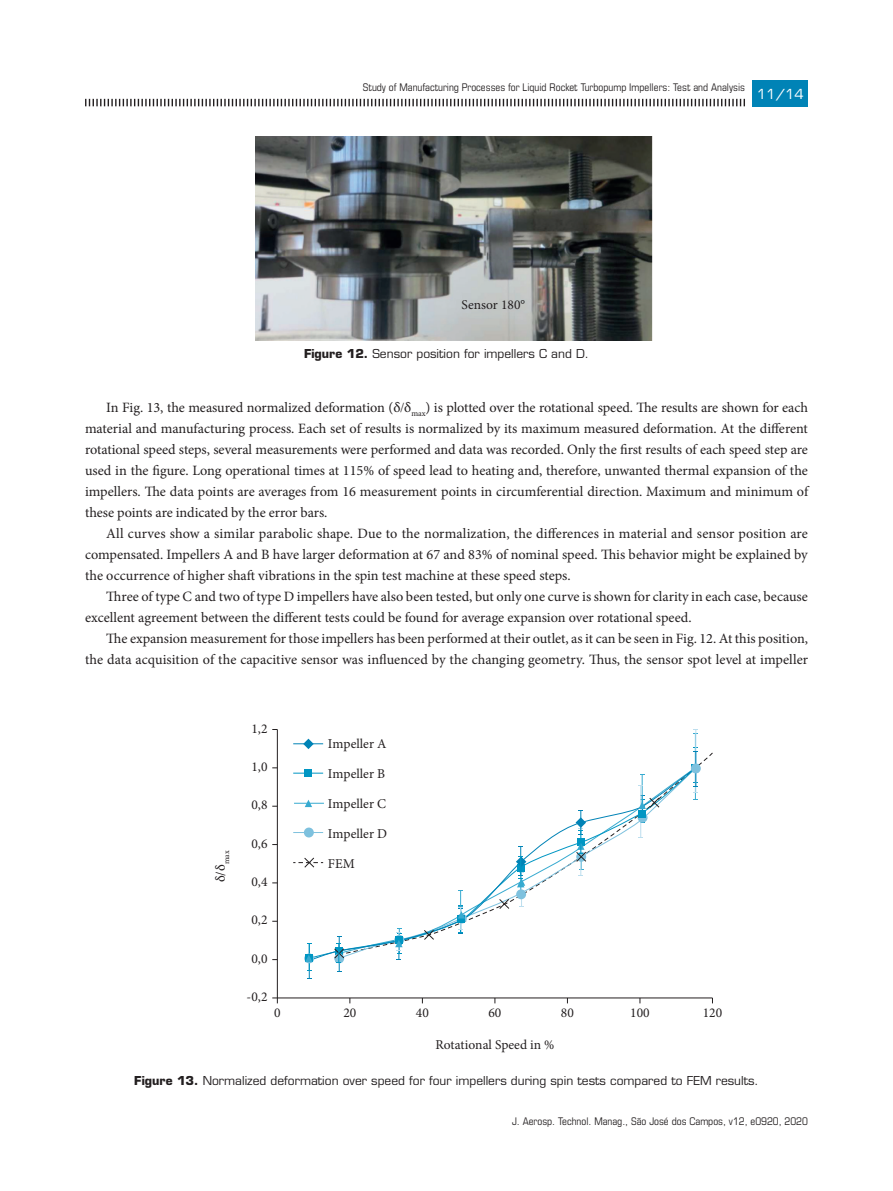
<style>
.page{position:relative;width:893px;height:1191px;background:#fff}
.page>*{position:absolute;margin:0;border:0;box-sizing:border-box;transform-origin:0 0}
.t1{font:14.25px/21px "Minion Pro";letter-spacing:-.005em;color:#231f20;text-align:justify}
.t2{font:13.5px "Minion Pro";color:#231f20}
.t3{font:13.5px "Eurostile LT Std";color:#fff}
.t4{font:12px "Eurostile LT Std";color:#231f20}
.t5{font:condensed 10.5px "Eurostile LT Std";color:#231f20}
.s1{font-weight:700}
</style>
<div class="page">
<svg style="left:85px;top:99px;width:660px;height:7px"></svg>
<div style="left:753px;top:81px;width:55px;height:25px;background:#0083b6"></div>
<img style="left:255px;top:136px;width:398px;height:204px">
<hr style="left:695px;top:729px;width:1px;height:63px;background:#bcdeee">
<svg style="left:693px;top:729px;width:5px;height:5px"></svg>
<svg style="left:693px;top:746px;width:5px;height:6px"></svg>
<hr style="left:309px;top:944px;width:1px;height:34px;background:#0083b6">
<hr style="left:339px;top:936px;width:1px;height:36px;background:#0083b6">
<svg style="left:308px;top:765px;width:391px;height:196px"></svg>
<div style="left:516px;top:889px;width:10px;height:10px;background:#7ec1de;border-radius:50%"></div>
<svg style="left:457px;top:913px;width:10px;height:10px"></svg>
<div style="left:304px;top:953px;width:10px;height:10px;background:#0096c3;border-radius:50%"></div>
<hr style="left:277px;top:729px;width:1px;height:274px;background:#231f20">
<hr style="left:272px;top:997px;width:440px;height:1px;background:#231f20">
<div style="left:305px;top:769px;width:7px;height:8px;background:#0096c3"></div>
<svg style="left:305px;top:799px;width:7px;height:8px"></svg>
<svg style="left:303px;top:738px;width:11px;height:11px"></svg>
<div style="left:304px;top:827px;width:10px;height:10px;background:#7ec1de;border-radius:50%"></div>
<svg style="left:305px;top:943px;width:7px;height:28px"></svg>
<svg style="left:423px;top:929px;width:12px;height:11px"></svg>
<svg style="left:499px;top:898px;width:11px;height:11px"></svg>
<svg style="left:395px;top:928px;width:8px;height:31px"></svg>
<svg style="left:458px;top:890px;width:7px;height:44px"></svg>
<svg style="left:638px;top:795px;width:22px;height:28px"></svg>
<div style="left:691px;top:763px;width:10px;height:10px;background:#7ec1de;border-radius:50%"></div>
<svg style="left:293px;top:857px;width:30px;height:11px"></svg>
<hr style="left:293px;top:832px;width:30px;height:1px;background:#7ec1de">
<hr style="left:294px;top:803px;width:30px;height:1px;background:#37aad0">
<hr style="left:293px;top:772px;width:30px;height:1px;background:#0096c3">
<hr style="left:293px;top:743px;width:30px;height:1px;background:#0083b6">
<svg style="left:333px;top:943px;width:12px;height:20px"></svg>
<svg style="left:516px;top:846px;width:10px;height:48px"></svg>
<svg style="left:575px;top:810px;width:12px;height:66px"></svg>
<p class="t5" style="left:363px;top:81px;width:384px">Study of Manufacturing Processes for Liquid Rocket Turbopump Impellers: Test and Analysis</p>
<p class="t3" style="left:761px;top:85px;width:39px">1/14</p>
<p class="t3" style="left:757px;top:86px;width:49px">11/14</p>
<p class="t2" style="left:462px;top:296px;width:65px">Sensor 180°</p>
<p class="t4" style="left:304px;top:346px;width:286px"><span class="s1">Figure 12.</span> Sensor position for impellers C and D.</p>
<p class="t1" style="left:85px;top:396px;width:725px;text-indent:21px">In Fig. 13, the measured normalized deformation (δ δ<sub>max</sub>) is plotted over the rotational speed. The results are shown for each material and manufacturing process. Each set of results is normalized by its maximum measured deformation. At the different rotational speed steps, several measurements were performed and data was recorded. Only the first results of each speed step are used in the figure. Long operational times at 115% of speed lead to heating and, therefore, unwanted thermal expansion of the impellers. The data points are averages from 16 measurement points in circumferential direction. Maximum and minimum of these points are indicated by the error bars.</p>
<p class="t1" style="left:85px;top:522px;width:724px;text-indent:21px">All curves show a similar parabolic shape. Due to the normalization, the differences in material and sensor position are compensated. Impellers A and B have larger deformation at 67 and 83% of nominal speed. This behavior might be explained by the occurrence of higher shaft vibrations in the spin test machine at these speed steps.</p>
<p class="t1" style="left:85px;top:586px;width:724px;text-indent:21px">Three of type C and two of type D impellers have also been tested, but only one curve is shown for clarity in each case, because excellent agreement between the different tests could be found for average expansion over rotational speed.</p>
<p class="t1" style="left:85px;top:628px;width:724px;text-align:right">The expansion measurement for those impellers has been performed at their outlet, as it can be seen in Fig. 12. At this position, the data acquisition of the capacitive sensor was influenced by the changing geometry. Thus, the sensor spot level at impeller</p>
<p class="t2" style="left:211px;top:882px;width:33px;rotate:-90deg">δ/δ<sub>max</sub></p>
<p class="t2" style="left:251px;top:719px;width:18px">1,2</p>
<p class="t2" style="left:251px;top:758px;width:18px">1,0</p>
<p class="t2" style="left:251px;top:796px;width:18px">0,8</p>
<p class="t2" style="left:251px;top:834px;width:18px">0,6</p>
<p class="t2" style="left:251px;top:872px;width:18px">0,4</p>
<p class="t2" style="left:251px;top:911px;width:18px">0,2</p>
<p class="t2" style="left:251px;top:949px;width:18px">0,0</p>
<p class="t2" style="left:247px;top:987px;width:22px">-0,2</p>
<p class="t2" style="left:328px;top:734px;width:60px">Impeller A</p>
<p class="t2" style="left:328px;top:764px;width:59px">Impeller B</p>
<p class="t2" style="left:328px;top:794px;width:60px">Impeller C</p>
<p class="t2" style="left:328px;top:824px;width:61px">Impeller D</p>
<p class="t2" style="left:328px;top:854px;width:28px">FEM</p>
<p class="t2" style="left:274px;top:1004px;width:8px">0</p>
<p class="t2" style="left:343px;top:1004px;width:14px">20</p>
<p class="t2" style="left:416px;top:1004px;width:14px">40</p>
<p class="t2" style="left:488px;top:1004px;width:14px">60</p>
<p class="t2" style="left:561px;top:1004px;width:14px">80</p>
<p class="t2" style="left:630px;top:1004px;width:21px">100</p>
<p class="t2" style="left:703px;top:1004px;width:21px">120</p>
<p class="t2" style="left:435px;top:1036px;width:121px">Rotational Speed in %</p>
<p class="t4" style="left:134px;top:1073px;width:626px"><span class="s1">Figure 13.</span> Normalized deformation over speed for four impellers during spin tests compared to FEM results.</p>
<p class="t5" style="left:512px;top:1114px;width:297px">J. Aerosp. Technol. Manag., São José dos Campos, v12, e0920, 2020</p>
</div>
